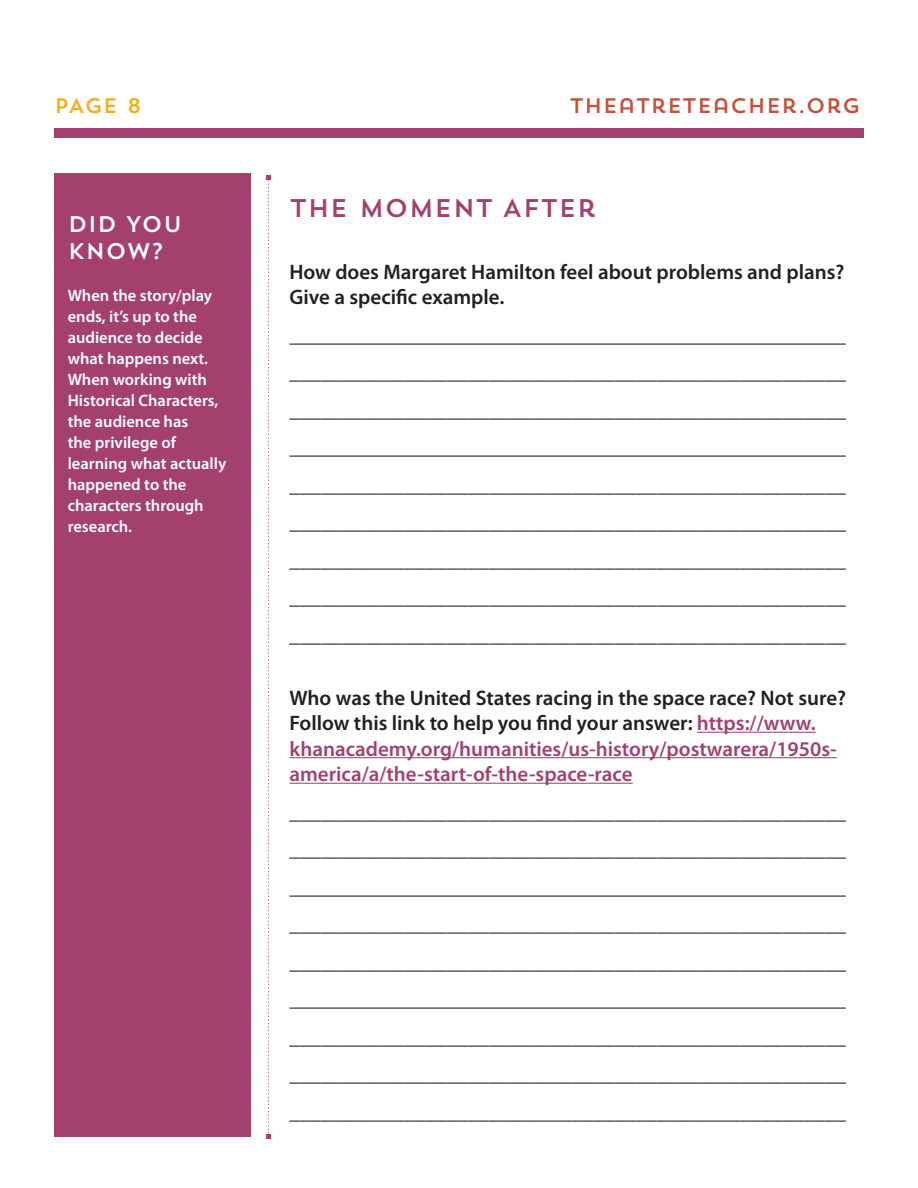
<style>
.page{position:relative;width:918px;height:1188px;background:#fff}
.page>*{position:absolute;margin:0;border:0;box-sizing:border-box;transform-origin:0 0}
.t1{font:25.5px "Trend Sans One";color:#a4406e}
.t2{font:22.5px/27px "Trend Sans One";color:#fff}
.t3{font:21px "Myriad Pro";color:#231f20}
.t4{font:600 21px/25.5px "Myriad Pro";color:#a4406e}
.t5{font:600 21px "Myriad Pro";color:#231f20}
.t6{font:21px "Trend Sans One";color:#c8503b}
.t7{font:21px "Trend Sans One";color:#f8ae1c}
.t8{font:600 16.5px/21px "Myriad Pro";color:#fff}
.s1{color:#231f20}
</style>
<div class="page">
<hr style="left:697px;top:732px;width:119px;height:1px;background:#a4406e">
<hr style="left:290px;top:757px;width:547px;height:1px;background:#a4406e">
<hr style="left:290px;top:783px;width:343px;height:1px;background:#a4406e">
<div style="left:54px;top:129px;width:810px;height:9px;background:#a4406e"></div>
<svg style="left:266px;top:175px;width:5px;height:963px"></svg>
<div style="left:54px;top:173px;width:196px;height:964px;background:#a4406e"></div>
<p class="t7" style="left:54px;top:92px;width:89px">PAGE 8</p>
<p class="t6" style="left:569px;top:92px;width:293px">THEATRETEACHER.ORG</p>
<p class="t2" style="left:68px;top:210px;width:116px">DID YOU<br>KNOW?</p>
<p class="t8" style="left:68px;top:285px;width:160px">When the story/play ends, it’s up to the audience to decide what happens next.<br>When working with<br>Historical Characters, the audience has<br>the privilege of learning what actually happened to the characters through research.</p>
<p class="t1" style="left:290px;top:192px;width:309px">THE MOMENT AFTER</p>
<p class="t5" style="left:290px;top:258px;width:557px">How does Margaret Hamilton feel about problems and plans?</p>
<p class="t5" style="left:290px;top:284px;width:216px">Give a specific example.</p>
<p class="t3" style="left:290px;top:322px;width:558px">_____________________________________________________</p>
<p class="t3" style="left:290px;top:359px;width:558px">_____________________________________________________</p>
<p class="t3" style="left:290px;top:397px;width:558px">_____________________________________________________</p>
<p class="t3" style="left:290px;top:434px;width:558px">_____________________________________________________</p>
<p class="t3" style="left:290px;top:472px;width:558px">_____________________________________________________</p>
<p class="t3" style="left:290px;top:509px;width:558px">_____________________________________________________</p>
<p class="t3" style="left:290px;top:547px;width:558px">_____________________________________________________</p>
<p class="t3" style="left:290px;top:584px;width:558px">_____________________________________________________</p>
<p class="t3" style="left:290px;top:622px;width:558px">_____________________________________________________</p>
<p class="t4" style="left:290px;top:684px;width:558px"><span class="s1">Who was the United States racing in the space race? Not sure?<br>Follow this link to help you find your answer:</span> https://www. khanacademy.org/humanities/us-history/postwarera/1950s&shy;america/a/the-start-of-the-space-race</p>
<p class="t3" style="left:290px;top:799px;width:558px">_____________________________________________________</p>
<p class="t3" style="left:290px;top:836px;width:558px">_____________________________________________________</p>
<p class="t3" style="left:290px;top:874px;width:558px">_____________________________________________________</p>
<p class="t3" style="left:290px;top:911px;width:558px">_____________________________________________________</p>
<p class="t3" style="left:290px;top:949px;width:558px">_____________________________________________________</p>
<p class="t3" style="left:290px;top:986px;width:558px">_____________________________________________________</p>
<p class="t3" style="left:290px;top:1024px;width:558px">_____________________________________________________</p>
<p class="t3" style="left:290px;top:1061px;width:558px">_____________________________________________________</p>
<p class="t3" style="left:290px;top:1099px;width:558px">_____________________________________________________</p>
</div>
